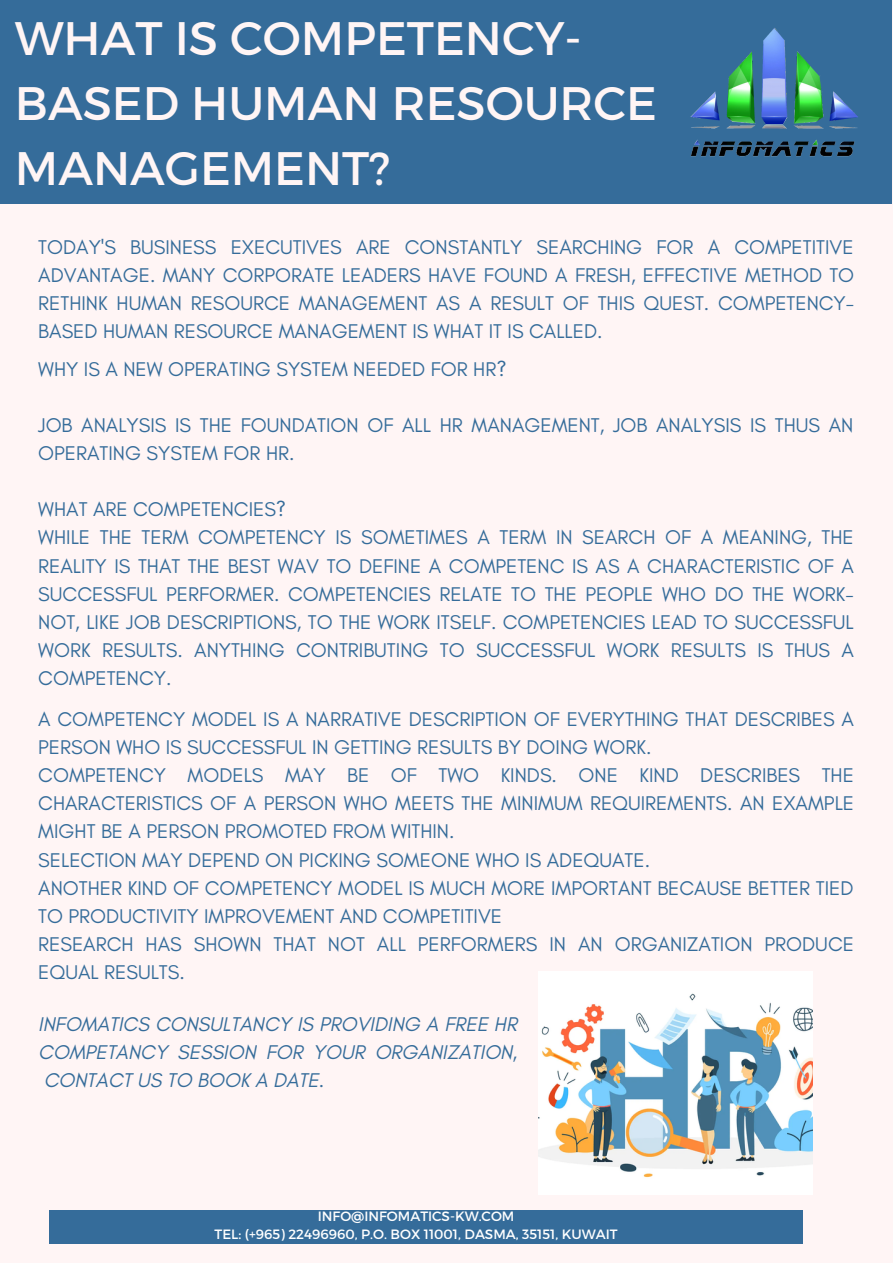
<style>
.page{position:relative;width:893px;height:1264px;background:#fff}
.page>*{position:absolute;margin:0;border:0;box-sizing:border-box;transform-origin:0 0}
.t1{font:46.95px/65.2px "Montserrat";color:#fff5f5}
.t2{font:20.25px/28px "Glacial Indifference";color:#356c9a}
.t3{font:italic 20.25px/28px "Glacial Indifference";color:#356c9a;text-align:justify}
.t4{font:13.5px/18px "Montserrat";color:#fff;text-align:center}
</style>
<div class="page">
<div style="left:0;top:0;width:892px;height:1262px;background:#fff5f5"></div>
<div style="left:0;top:0;width:891px;height:204px;background:#356c9a"></div>
<img style="left:690px;top:0;width:202px;height:204px">
<div style="left:49px;top:1210px;width:753px;height:33px;background:#356c9a"></div>
<img style="left:539px;top:993px;width:273px;height:184px">
<h1 class="t1" style="left:15px;top:3px;width:643px">WHAT IS COMPETENCY-<br>BASED HUMAN RESOURCE<br>MANAGEMENT?</h1>
<p class="t2" style="left:38px;top:233px;width:817px;text-align:justify">TODAY'S BUSINESS EXECUTIVES ARE CONSTANTLY SEARCHING FOR A COMPETITIVE ADVANTAGE. MANY CORPORATE LEADERS HAVE FOUND A FRESH, EFFECTIVE METHOD TO RETHINK HUMAN RESOURCE MANAGEMENT AS A RESULT OF THIS QUEST. COMPETENCY-BASED HUMAN RESOURCE MANAGEMENT IS WHAT IT IS CALLED.</p>
<p class="t2" style="left:38px;top:354px;width:470px">WHY IS A NEW OPERATING SYSTEM NEEDED FOR HR?</p>
<p class="t2" style="left:38px;top:411px;width:816px">JOB ANALYSIS IS THE FOUNDATION OF ALL HR MANAGEMENT, JOB ANALYSIS IS THUS AN<br>OPERATING SYSTEM FOR HR.</p>
<p class="t2" style="left:38px;top:495px;width:817px">WHAT ARE COMPETENCIES?<br>WHILE THE TERM COMPETENCY IS SOMETIMES A TERM IN SEARCH OF A MEANING, THE REALITY IS THAT THE BEST WAV TO DEFINE A COMPETENC IS AS A CHARACTERISTIC OF A SUCCESSFUL PERFORMER. COMPETENCIES RELATE TO THE PEOPLE WHO DO THE WORK-NOT, LIKE JOB DESCRIPTIONS, TO THE WORK ITSELF. COMPETENCIES LEAD TO SUCCESSFUL WORK RESULTS. ANYTHING CONTRIBUTING TO SUCCESSFUL WORK RESULTS IS THUS A COMPETENCY.</p>
<p class="t2" style="left:38px;top:705px;width:817px">A COMPETENCY MODEL IS A NARRATIVE DESCRIPTION OF EVERYTHING THAT DESCRIBES A PERSON WHO IS SUCCESSFUL IN GETTING RESULTS BY DOING WORK.<br>COMPETENCY MODELS MAY BE OF TWO KINDS. ONE KIND DESCRIBES THE CHARACTERISTICS OF A PERSON WHO MEETS THE MINIMUM REQUIREMENTS. AN EXAMPLE MIGHT BE A PERSON PROMOTED FROM WITHIN.<br>SELECTION MAY DEPEND ON PICKING SOMEONE WHO IS ADEQUATE.<br>ANOTHER KIND OF COMPETENCY MODEL IS MUCH MORE IMPORTANT BECAUSE BETTER TIED TO PRODUCTIVITY IMPROVEMENT AND COMPETITIVE<br>RESEARCH HAS SHOWN THAT NOT ALL PERFORMERS IN AN ORGANIZATION PRODUCE EQUAL RESULTS.</p>
<p class="t3" style="left:38px;top:1010px;width:480px">INFOMATICS CONSULTANCY IS PROVIDING A FREE HR COMPETANCY SESSION FOR YOUR ORGANIZATION, CONTACT US TO BOOK A DATE.</p>
<p class="t4" style="left:214px;top:1206px;width:404px">INFO@INFOMATICS-KW.COM<br>TEL: (+965) 22496960, P.O. BOX 11001, DASMA, 35151, KUWAIT</p>
</div>
